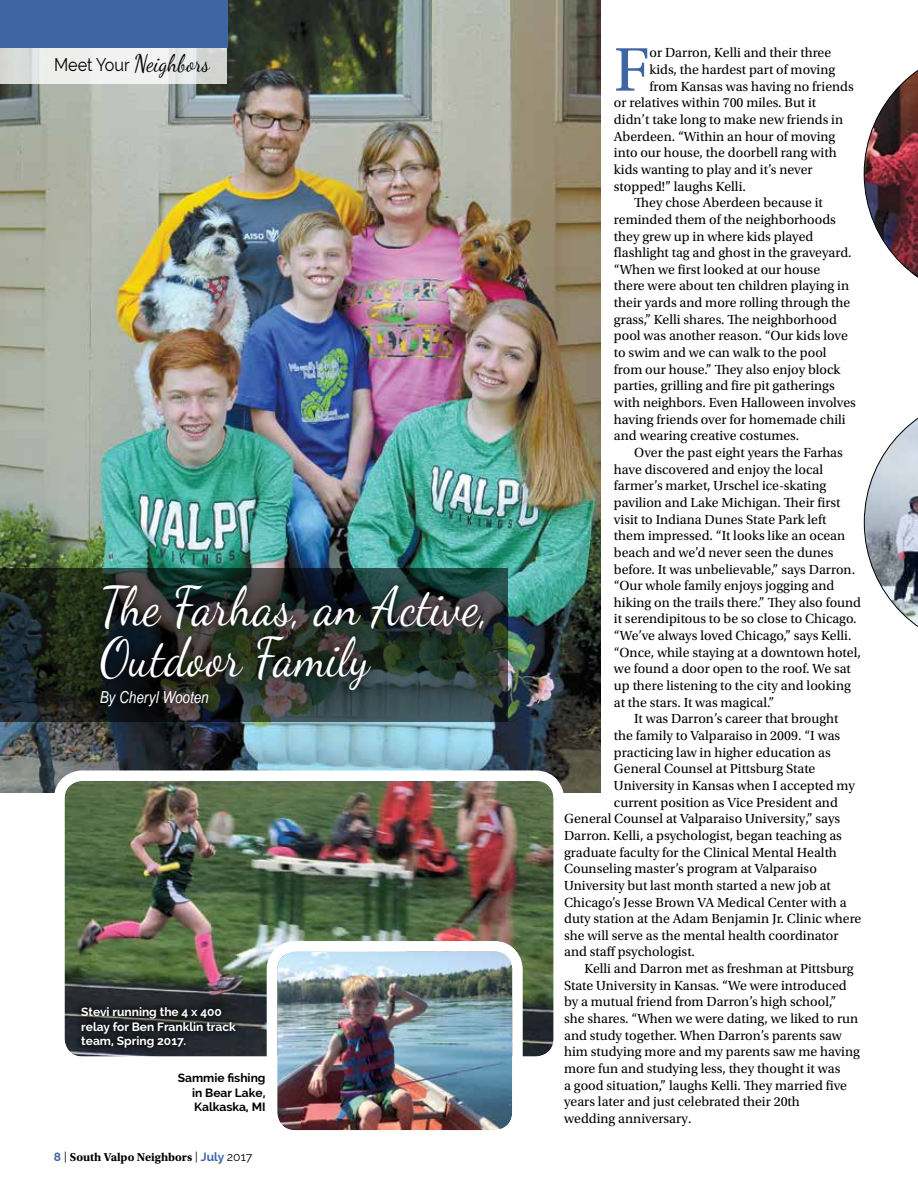
<style>
.page{position:relative;width:918px;height:1188px;background:#fff}
.page>*{position:absolute;margin:0;border:0;box-sizing:border-box;transform-origin:0 0}
.t1{font:64.8px "Utopia Std";color:#3f65a5}
.t2{font:54px/51px "Dancing Script";color:#fff;scale:.9 1}
.t3{font:24px "Dancing Script";color:#000;scale:.9 1}
.t4{font:italic 16.5px "Arial Narrow";letter-spacing:-.005em;color:#fff}
.t5{font:13.8px "Utopia Std";color:#000}
.t6{font:700 12px/14.4px "Raleway";color:#fff}
.t7{font:700 12px/14.4px "Raleway";color:#000;text-align:justify}
.t8{font:700 12px "Utopia Std";color:#000}
.s1{font-family:"Raleway";font-size:18px}
.s2{font-family:"Raleway";color:#3f65a5}
.s3{font-family:"Raleway";font-weight:400}
</style>
<div class="page">
<img style="left:0;top:0;width:600px;height:793px">
<img style="left:864px;top:70px;width:54px;height:208px">
<svg style="left:864px;top:417px;width:54px;height:210px"></svg>
<img style="left:65px;top:781px;width:488px;height:275px">
<div style="left:54px;top:770px;width:510px;height:297px;border:10px solid #fff;border-radius:23px"></div>
<div style="left:74px;top:1000px;width:169px;height:55px;background:#000;opacity:.75"></div>
<div style="left:76px;top:1002px;width:165px;height:52px;background:#000;opacity:.75"></div>
<img style="left:278px;top:952px;width:234px;height:178px">
<div style="left:267px;top:941px;width:256px;height:200px;border:10px solid #fff;border-radius:23px"></div>
<svg style="left:0;top:47px;width:227px;height:36px;fill:#eeefed"></svg>
<div style="left:0;top:0;width:227px;height:47px;background:#3f65a5"></div>
<svg style="left:0;top:568px;width:71px;height:154px"></svg>
<div style="left:71px;top:554px;width:440px;height:179px;background:#000;opacity:.75"></div>
<h3 class="t3" style="left:54px;top:49px;width:175px"><span class="s1">Meet Your</span> Neighbors</h3>
<h2 class="t2" style="left:100px;top:581px;width:435px">The Farhas, an Active,<br>Outdoor Family</h2>
<p class="t4" style="left:100px;top:686px;width:110px">By Cheryl Wooten</p>
<p class="t6" style="left:81px;top:1005px;width:156px">Stevi running the 4 x 400 relay for Ben Franklin track team, Spring 2017.</p>
<p class="t7" style="left:192px;top:1071px;width:75px;text-indent:-14px">Sammie fishing in Bear Lake, Kalkaska, MI</p>
<p class="t8" style="left:54px;top:1150px;width:200px"><span class="s2">8</span> <span class="s3">|</span> South Valpo Neighbors <span class="s3">|</span> <span class="s2">July</span> <span class="s3">2017</span></p>
<h1 class="t1" style="left:614px;top:35px;width:37px">F</h1>
<p class="t5" style="left:650px;top:45px;width:183px">or Darron, Kelli and their three</p>
<p class="t5" style="left:650px;top:62px;width:187px">kids, the hardest part of moving</p>
<p class="t5" style="left:650px;top:79px;width:206px">from Kansas was having no friends</p>
<p class="t5" style="left:614px;top:95px;width:204px">or relatives within 700 miles. But it</p>
<p class="t5" style="left:614px;top:112px;width:231px">didn’t take long to make new friends in</p>
<p class="t5" style="left:614px;top:129px;width:223px">Aberdeen. “Within an hour of moving</p>
<p class="t5" style="left:614px;top:145px;width:224px">into our house, the doorbell rang with</p>
<p class="t5" style="left:614px;top:162px;width:200px">kids wanting to play and it’s never</p>
<p class="t5" style="left:614px;top:179px;width:134px">stopped!” laughs Kelli.</p>
<p class="t5" style="left:634px;top:195px;width:190px">They chose Aberdeen because it</p>
<p class="t5" style="left:614px;top:212px;width:223px">reminded them of the neighborhoods</p>
<p class="t5" style="left:614px;top:229px;width:201px">they grew up in where kids played</p>
<p class="t5" style="left:614px;top:245px;width:239px">flashlight tag and ghost in the graveyard.</p>
<p class="t5" style="left:614px;top:262px;width:208px">“When we first looked at our house</p>
<p class="t5" style="left:614px;top:279px;width:237px">there were about ten children playing in</p>
<p class="t5" style="left:614px;top:295px;width:238px">their yards and more rolling through the</p>
<p class="t5" style="left:614px;top:312px;width:225px">grass,” Kelli shares. The neighborhood</p>
<p class="t5" style="left:614px;top:328px;width:235px">pool was another reason. “Our kids love</p>
<p class="t5" style="left:614px;top:345px;width:214px">to swim and we can walk to the pool</p>
<p class="t5" style="left:614px;top:362px;width:228px">from our house.” They also enjoy block</p>
<p class="t5" style="left:614px;top:378px;width:222px">parties, grilling and fire pit gatherings</p>
<p class="t5" style="left:614px;top:395px;width:244px">with neighbors. Even Halloween involves</p>
<p class="t5" style="left:614px;top:412px;width:233px">having friends over for homemade chili</p>
<p class="t5" style="left:614px;top:428px;width:187px">and wearing creative costumes.</p>
<p class="t5" style="left:634px;top:445px;width:210px">Over the past eight years the Farhas</p>
<p class="t5" style="left:614px;top:462px;width:211px">have discovered and enjoy the local</p>
<p class="t5" style="left:614px;top:478px;width:214px">farmer’s market, Urschel ice-skating</p>
<p class="t5" style="left:614px;top:495px;width:228px">pavilion and Lake Michigan. Their first</p>
<p class="t5" style="left:614px;top:512px;width:214px">visit to Indiana Dunes State Park left</p>
<p class="t5" style="left:614px;top:528px;width:233px">them impressed. “It looks like an ocean</p>
<p class="t5" style="left:614px;top:545px;width:221px">beach and we’d never seen the dunes</p>
<p class="t5" style="left:614px;top:562px;width:243px">before. It was unbelievable,” says Darron.</p>
<p class="t5" style="left:614px;top:578px;width:222px">“Our whole family enjoys jogging and</p>
<p class="t5" style="left:614px;top:595px;width:249px">hiking on the trails there.” They also found</p>
<p class="t5" style="left:614px;top:612px;width:244px">it serendipitous to be so close to Chicago.</p>
<p class="t5" style="left:614px;top:628px;width:239px">“We’ve always loved Chicago,” says Kelli.</p>
<p class="t5" style="left:614px;top:645px;width:248px">“Once, while staying at a downtown hotel,</p>
<p class="t5" style="left:614px;top:661px;width:238px">we found a door open to the roof. We sat</p>
<p class="t5" style="left:614px;top:678px;width:238px">up there listening to the city and looking</p>
<p class="t5" style="left:614px;top:695px;width:162px">at the stars. It was magical.”</p>
<p class="t5" style="left:634px;top:711px;width:206px">It was Darron’s career that brought</p>
<p class="t5" style="left:614px;top:728px;width:228px">the family to Valparaiso in 2009. “I was</p>
<p class="t5" style="left:614px;top:745px;width:218px">practicing law in higher education as</p>
<p class="t5" style="left:614px;top:761px;width:203px">General Counsel at Pittsburg State</p>
<p class="t5" style="left:614px;top:778px;width:243px">University in Kansas when I accepted my</p>
<p class="t5" style="left:614px;top:795px;width:225px">current position as Vice President and</p>
<p class="t5" style="left:564px;top:811px;width:278px">General Counsel at Valparaiso University,” says</p>
<p class="t5" style="left:564px;top:828px;width:279px">Darron. Kelli, a psychologist, began teaching as</p>
<p class="t5" style="left:564px;top:845px;width:274px">graduate faculty for the Clinical Mental Health</p>
<p class="t5" style="left:564px;top:861px;width:254px">Counseling master’s program at Valparaiso</p>
<p class="t5" style="left:564px;top:878px;width:268px">University but last month started a new job at</p>
<p class="t5" style="left:564px;top:895px;width:284px">Chicago’s Jesse Brown VA Medical Center with a</p>
<p class="t5" style="left:564px;top:911px;width:299px">duty station at the Adam Benjamin Jr. Clinic where</p>
<p class="t5" style="left:564px;top:928px;width:276px">she will serve as the mental health coordinator</p>
<p class="t5" style="left:564px;top:945px;width:132px">and staff psychologist.</p>
<p class="t5" style="left:584px;top:961px;width:271px">Kelli and Darron met as freshman at Pittsburg</p>
<p class="t5" style="left:564px;top:978px;width:284px">State University in Kansas. “We were introduced</p>
<p class="t5" style="left:564px;top:994px;width:274px">by a mutual friend from Darron’s high school,”</p>
<p class="t5" style="left:564px;top:1011px;width:296px">she shares. “When we were dating, we liked to run</p>
<p class="t5" style="left:564px;top:1028px;width:279px">and study together. When Darron’s parents saw</p>
<p class="t5" style="left:564px;top:1044px;width:297px">him studying more and my parents saw me having</p>
<p class="t5" style="left:564px;top:1061px;width:278px">more fun and studying less, they thought it was</p>
<p class="t5" style="left:564px;top:1078px;width:284px">a good situation,” laughs Kelli. They married five</p>
<p class="t5" style="left:564px;top:1094px;width:237px">years later and just celebrated their 20th</p>
<p class="t5" style="left:564px;top:1111px;width:129px">wedding anniversary.</p>
</div>
